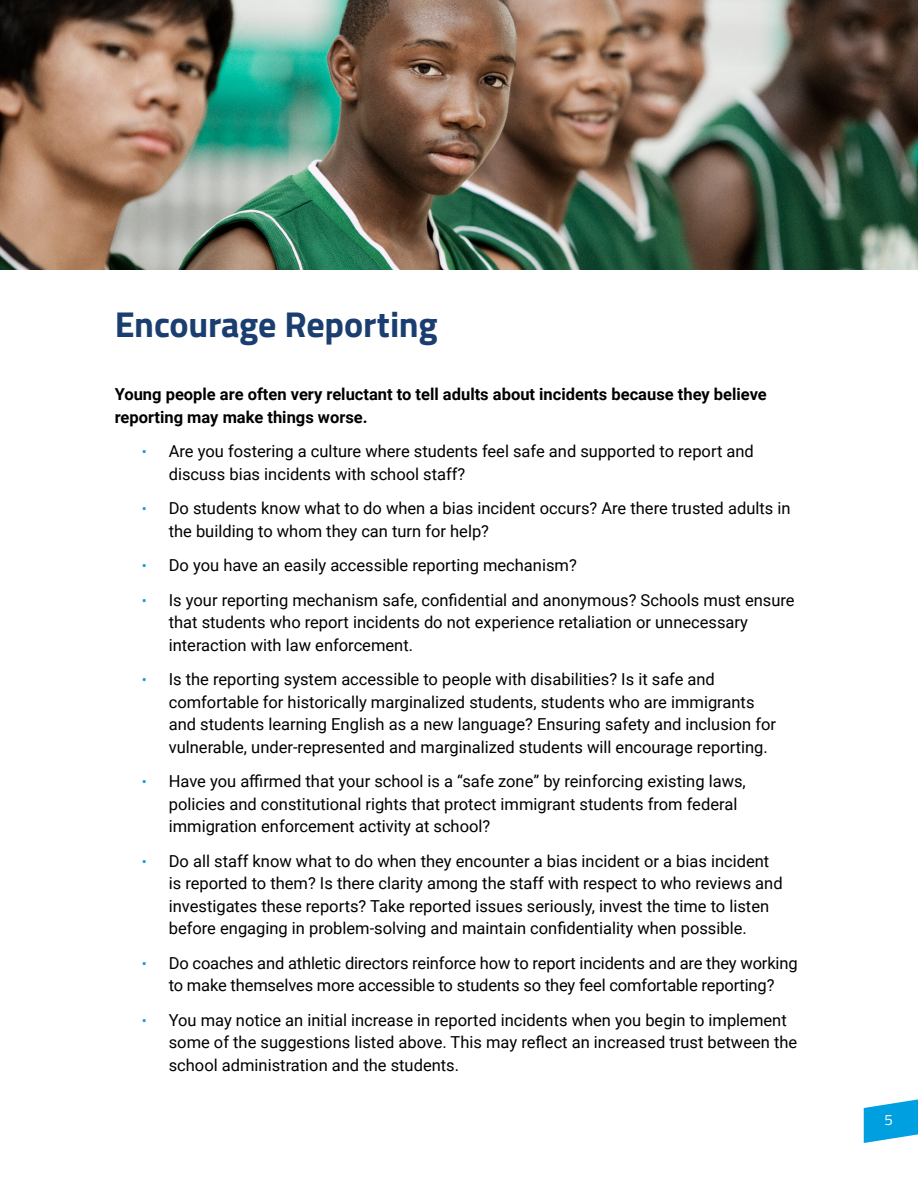
<style>
.page{position:relative;width:918px;height:1188px;background:#fff}
.page>*{position:absolute;margin:0;border:0;box-sizing:border-box;transform-origin:0 0}
.t1{font:700 36px "Titillium Web";letter-spacing:-.005em;color:#1b3e70}
.t2{font:16.5px/22.5px "Roboto";color:#000}
.t3{font:700 16.5px/22.5px "Roboto";color:#000}
.t4{font:15px "Titillium Web";color:#fff}
.s1{font-size:15px;color:#1b9eda}
</style>
<div class="page">
<svg style="left:864px;top:1099px;width:54px;height:44px"></svg>
<img style="left:0;top:0;width:918px;height:270px">
<h1 class="t1" style="left:115px;top:297px;width:324px">Encourage Reporting</h1>
<p class="t3" style="left:115px;top:382px;width:654px">Young people are often very reluctant to tell adults about incidents because they believe reporting may make things worse.</p>
<p class="t2" style="left:169px;top:439px;width:587px;text-indent:-27px"><span class="s1">•</span> Are you fostering a culture where students feel safe and supported to report and discuss bias incidents with school staff?</p>
<p class="t2" style="left:169px;top:496px;width:623px;text-indent:-27px"><span class="s1">•</span> Do students know what to do when a bias incident occurs? Are there trusted adults in the building to whom they can turn for help?</p>
<p class="t2" style="left:142px;top:553px;width:437px"><span class="s1">•</span> Do you have an easily accessible reporting mechanism?</p>
<p class="t2" style="left:169px;top:588px;width:627px;text-indent:-27px"><span class="s1">•</span> Is your reporting mechanism safe, confidential and anonymous? Schools must ensure that students who report incidents do not experience retaliation or unnecessary interaction with law enforcement.</p>
<p class="t2" style="left:169px;top:667px;width:609px;text-indent:-27px"><span class="s1">•</span> Is the reporting system accessible to people with disabilities? Is it safe and comfortable for historically marginalized students, students who are immigrants and students learning English as a new language? Ensuring safety and inclusion for vulnerable, under-represented and marginalized students will encourage reporting.</p>
<p class="t2" style="left:169px;top:769px;width:579px;text-indent:-27px"><span class="s1">•</span> Have you affirmed that your school is a “safe zone” by reinforcing existing laws, policies and constitutional rights that protect immigrant students from federal immigration enforcement activity at school?</p>
<p class="t2" style="left:169px;top:849px;width:615px;text-indent:-27px"><span class="s1">•</span> Do all staff know what to do when they encounter a bias incident or a bias incident is reported to them? Is there clarity among the staff with respect to who reviews and investigates these reports? Take reported issues seriously, invest the time to listen before engaging in problem-solving and maintain confidentiality when possible.</p>
<p class="t2" style="left:142px;top:951px;width:657px;text-align:center"><span class="s1">•</span> Do coaches and athletic directors reinforce how to report incidents and are they working to make themselves more accessible to students so they feel comfortable reporting?</p>
<p class="t2" style="left:169px;top:1008px;width:630px;text-indent:-27px"><span class="s1">•</span> You may notice an initial increase in reported incidents when you begin to implement some of the suggestions listed above. This may reflect an increased trust between the school administration and the students.</p>
<p class="t4" style="left:884px;top:1109px;width:10px">5</p>
</div>
